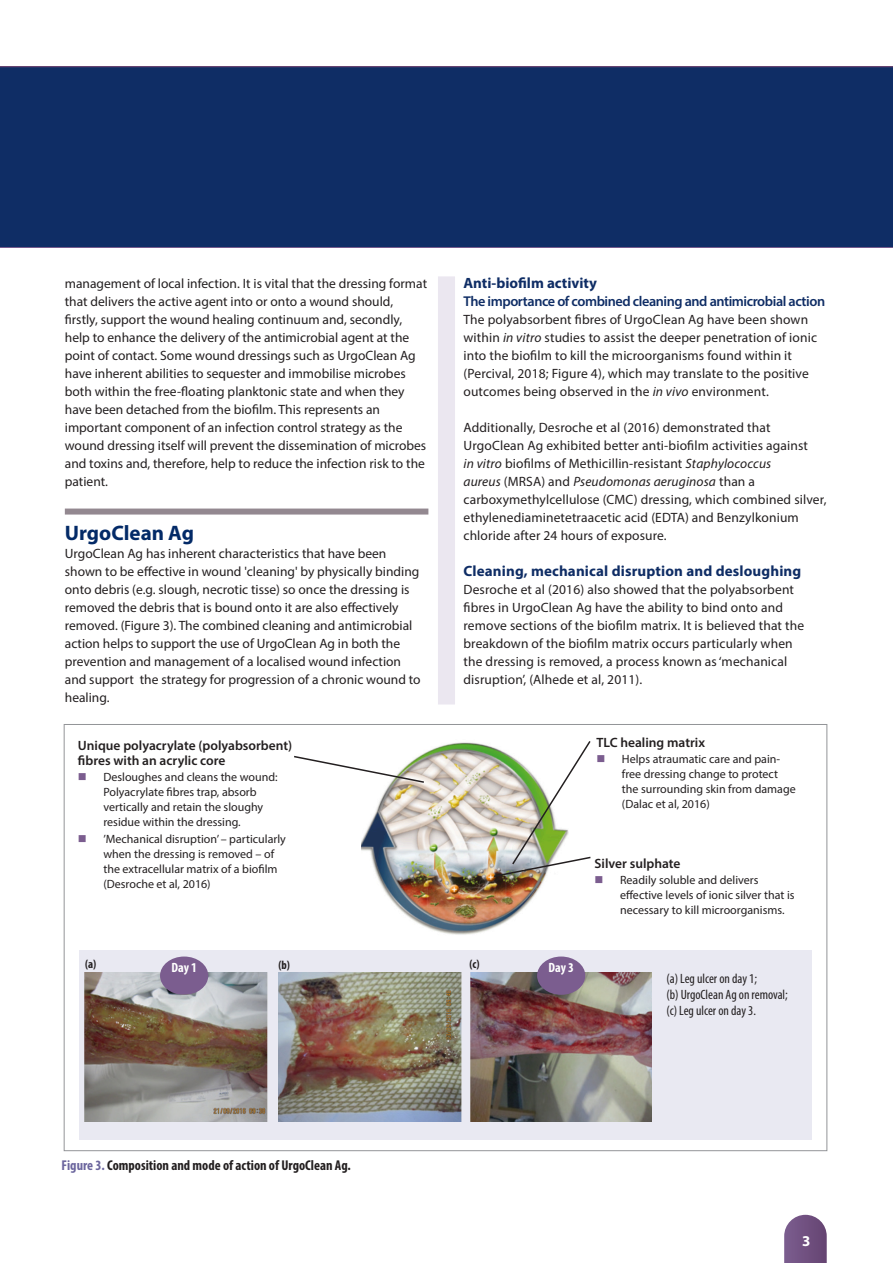
<style>
.page{position:relative;width:893px;height:1263px;background:#fff}
.page>*{position:absolute;margin:0;border:0;box-sizing:border-box;transform-origin:0 0}
.WME_A_HEAD{font:700 21px "Myriad Pro";color:#032a67}
.cross_head{font:700 15px "Myriad Pro";letter-spacing:.01em;color:#0f2d65}
.WME_BODY{font:700 15px "Myriad Pro";color:#0f2d65}
.sub_cross_head{font:700 15px "Myriad Pro";color:#fff}
.BODY_TEXT{font:600 14.25px "Myriad Pro";letter-spacing:-.03em;color:#0f2d65}
.Figure_Text{font:700 condensed 14.25px "Myriad Pro";color:#231f20}
.WME_BODY-2{font:13.5px/18px "Myriad Pro";color:#231f20}
.BODY_TEXT-2{font:13.5px/18px "Myriad Pro";letter-spacing:.01em;color:#231f20}
.WME_TABLE_TEXT{font:600 13.5px/15px "Myriad Pro";color:#231f20}
.Figure_Text-2{font:condensed 13.5px/16.2px "Myriad Pro";color:#231f20}
.Figure_Text-3{font:700 condensed 13.5px "Myriad Pro";letter-spacing:-.005em;color:#fff}
.Figure_Text-4{font:12px/15px "Myriad Pro";color:#231f20}
.Figure_Text-5{font:700 condensed 12px "Myriad Pro";color:#231f20}
.s1{color:#7b5d8f}
.s2{font-style:italic}
.s3{color:#6c669e}
</style>
<div class="page">
<svg style="left:784px;top:1215px;width:43px;height:48px;background:#7e628d"></svg>
<div style="left:64px;top:724px;width:763px;height:427px;background:#fff;border:1px solid #939598"></div>
<div style="left:80px;top:950px;width:732px;height:190px;background:#e9e9f2"></div>
<div style="left:438px;top:276px;width:17px;height:428px;background:#ebe7f0"></div>
<div style="left:0;top:67px;width:893px;height:180px;background:#0f2d65"></div>
<img style="left:361px;top:742px;width:184px;height:193px">
<div style="left:65px;top:508px;width:363px;height:6px;background:#938890"></div>
<svg style="left:294px;top:755px;width:132px;height:29px"></svg>
<img style="left:492px;top:741px;width:99px;height:137px">
<img style="left:84px;top:973px;width:183px;height:149px">
<img style="left:279px;top:973px;width:182px;height:149px">
<img style="left:471px;top:973px;width:181px;height:149px">
<div style="left:160px;top:956px;width:48px;height:39px;background:#7b5d8f;border-radius:50%"></div>
<div style="left:537px;top:956px;width:48px;height:39px;background:#7b5d8f;border-radius:50%"></div>
<p class="WME_BODY-2" style="left:65px;top:274px;width:364px">management of local infection. It is vital that the dressing format that delivers the active agent into or onto a wound should, firstly, support the wound healing continuum and, secondly, help to enhance the delivery of the antimicrobial agent at the point of contact. Some wound dressings such as UrgoClean Ag have inherent abilities to sequester and immobilise microbes both within the free-floating planktonic state and when they have been detached from the biofilm. This represents an important component of an infection control strategy as the wound dressing itself will prevent the dissemination of microbes and toxins and, therefore, help to reduce the infection risk to the patient.</p>
<p class="WME_A_HEAD" style="left:65px;top:519px;width:131px">UrgoClean Ag</p>
<p class="WME_BODY-2" style="left:65px;top:544px;width:357px">UrgoClean Ag has inherent characteristics that have been shown to be effective in wound 'cleaning' by physically binding onto debris (e.g. slough, necrotic tisse) so once the dressing is removed the debris that is bound onto it are also effectively removed. (Figure 3). The combined cleaning and antimicrobial action helps to support the use of UrgoClean Ag in both the prevention and management of a localised wound infection and support the strategy for progression of a chronic wound to healing.</p>
<p class="WME_TABLE_TEXT" style="left:78px;top:737px;width:216px">Unique polyacrylate (polyabsorbent) fibres with an acrylic core</p>
<p class="Figure_Text-4" style="left:103px;top:769px;width:176px;text-indent:-26px"><span class="s1">■</span> Desloughes and cleans the wound:<br>Polyacrylate fibres trap, absorb vertically and retain the sloughy residue within the dressing.</p>
<p class="Figure_Text-4" style="left:103px;top:831px;width:184px;text-indent:-26px"><span class="s1">■</span> ’Mechanical disruption’ – particularly when the dressing is removed – of the extracellular matrix of a biofilm (Desroche et al, 2016)</p>
<p class="WME_BODY" style="left:463px;top:273px;width:135px">Anti-biofilm activity</p>
<p class="BODY_TEXT" style="left:463px;top:292px;width:363px">The importance of combined cleaning and antimicrobial action</p>
<p class="WME_BODY-2" style="left:463px;top:310px;width:355px">The polyabsorbent fibres of UrgoClean Ag have been shown within <span class="s2">in vitro</span> studies to assist the deeper penetration of ionic into the biofilm to kill the microorganisms found within it (Percival, 2018; Figure 4), which may translate to the positive outcomes being observed in the <span class="s2">in vivo</span> environment.</p>
<p class="WME_BODY-2" style="left:463px;top:418px;width:364px">Additionally, Desroche et al (2016) demonstrated that UrgoClean Ag exhibited better anti-biofilm activities against<br><span class="s2">in vitro</span> biofilms of Methicillin-resistant <span class="s2">Staphylococcus<br>aureus</span> (MRSA) and <span class="s2">Pseudomonas aeruginosa</span> than a carboxymethylcellulose (CMC) dressing, which combined silver, ethylenediaminetetraacetic acid (EDTA) and Benzylkonium chloride after 24 hours of exposure.</p>
<p class="cross_head" style="left:463px;top:561px;width:339px">Cleaning, mechanical disruption and desloughing</p>
<p class="BODY_TEXT-2" style="left:463px;top:580px;width:342px">Desroche et al (2016) also showed that the polyabsorbent fibres in UrgoClean Ag have the ability to bind onto and remove sections of the biofilm matrix. It is believed that the breakdown of the biofilm matrix occurs particularly when the dressing is removed, a process known as ‘mechanical disruption’, (Alhede et al, 2011).</p>
<p class="WME_TABLE_TEXT" style="left:596px;top:734px;width:110px">TLC healing matrix</p>
<p class="Figure_Text-4" style="left:622px;top:752px;width:175px;text-indent:-26px"><span class="s1">■</span> Helps atraumatic care and pain&shy;free dressing change to protect the surrounding skin from damage (Dalac et al, 2016)</p>
<p class="WME_TABLE_TEXT" style="left:595px;top:855px;width:87px">Silver sulphate</p>
<p class="Figure_Text-4" style="left:620px;top:872px;width:176px;text-indent:-26px"><span class="s1">■</span> Readily soluble and delivers effective levels of ionic silver that is necessary to kill microorganisms.</p>
<p class="Figure_Text-5" style="left:85px;top:956px;width:13px">(a)</p>
<p class="Figure_Text-5" style="left:279px;top:957px;width:13px">(b)</p>
<p class="Figure_Text-5" style="left:469px;top:956px;width:12px">(c)</p>
<p class="Figure_Text-3" style="left:172px;top:959px;width:27px">Day 1</p>
<p class="Figure_Text-3" style="left:549px;top:959px;width:27px">Day 3</p>
<p class="Figure_Text" style="left:62px;top:1156px;width:291px"><span class="s3">Figure 3.</span> Composition and mode of action of UrgoClean Ag.</p>
<p class="Figure_Text-2" style="left:666px;top:970px;width:123px">(a) Leg ulcer on day 1;<br>(b) UrgoClean Ag on removal; (c) Leg ulcer on day 3.</p>
<p class="sub_cross_head" style="left:802px;top:1231px;width:10px">3</p>
</div>
